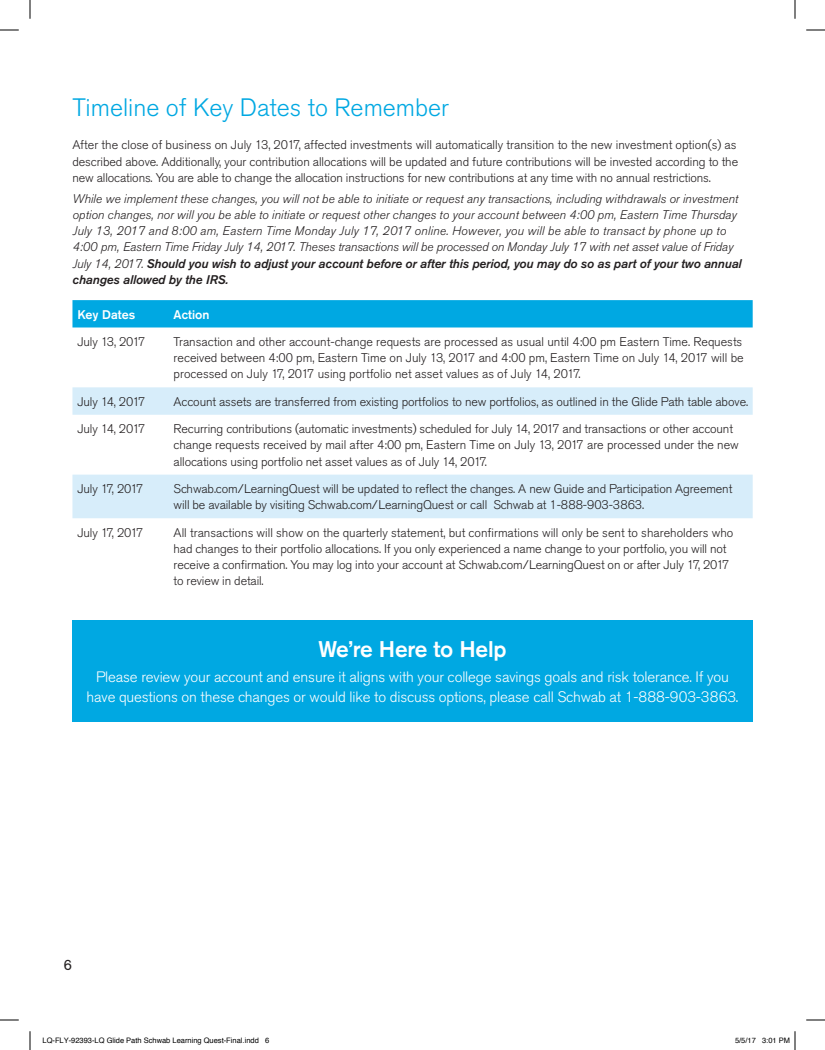
<style>
.page{position:relative;width:825px;height:1050px;background:#fff}
.page>*{position:absolute;margin:0;border:0;box-sizing:border-box;transform-origin:0 0}
.t1{font:300 25px "Akzidenz Grotesk Std";color:#00a8e2}
.t2{font:500 22.5px "Akzidenz Grotesk Std";letter-spacing:-.01em;color:#fff}
.t3{font:300 15px/20px "Akzidenz Grotesk Std";letter-spacing:-.01em;color:#fff;text-align:center}
.t4{font:15px "Akzidenz Grotesk Std";color:#231f20}
.t5{font:300 12.5px/16.2px "Akzidenz Grotesk Std";letter-spacing:-.01em;color:#231f20}
.t6{font:italic 300 12.5px/16.2px "Akzidenz Grotesk Std";color:#231f20}
.t7{font:500 12.5px "Akzidenz Grotesk Std";color:#fff}
.t8{font:7.5px "Helvetica";color:#000}
.s1{font-weight:500}
</style>
<div class="page">
<svg style="left:72px;top:300px;width:681px;height:28px;background:#05a9e2"></svg>
<svg style="left:72px;top:387px;width:681px;height:131px;fill:#d7edfa"></svg>
<div style="left:72px;top:620px;width:681px;height:102px;background:#00a8e2"></div>
<svg style="left:0;top:29px;width:19px;height:2px"></svg>
<svg style="left:806px;top:29px;width:19px;height:2px"></svg>
<svg style="left:0;top:1019px;width:19px;height:2px"></svg>
<svg style="left:806px;top:1019px;width:19px;height:2px"></svg>
<svg style="left:29px;top:0;width:2px;height:19px"></svg>
<svg style="left:29px;top:1031px;width:2px;height:19px"></svg>
<svg style="left:794px;top:0;width:2px;height:19px"></svg>
<svg style="left:794px;top:1031px;width:2px;height:19px"></svg>
<h1 class="t1" style="left:72px;top:94px;width:378px">Timeline of Key Dates to Remember</h1>
<p class="t5" style="left:72px;top:137px;width:667px">After the close of business on July 13, 2017, affected investments will automatically transition to the new investment option(s) as described above. Additionally, your contribution allocations will be updated and future contributions will be invested according to the new allocations. You are able to change the allocation instructions for new contributions at any time with no annual restrictions.</p>
<p class="t6" style="left:72px;top:190px;width:671px">While we implement these changes, you will not be able to initiate or request any transactions, including withdrawals or investment option changes, nor will you be able to initiate or request other changes to your account between 4:00 pm, Eastern Time Thursday July 13, 2017 and 8:00 am, Eastern Time Monday July 17, 2017 online. However, you will be able to transact by phone up to 4:00 pm, Eastern Time Friday July 14, 2017. Theses transactions will be processed on Monday July 17 with net asset value of Friday July 14, 2017. <span class="s1">Should you wish to adjust your account before or after this period, you may do so as part of your two annual changes allowed by the IRS.</span></p>
<p class="t7" style="left:77px;top:306px;width:59px">Key Dates</p>
<p class="t7" style="left:174px;top:306px;width:37px">Action</p>
<p class="t5" style="left:77px;top:334px;width:70px">July 13, 2017</p>
<p class="t5" style="left:174px;top:334px;width:572px;text-align:justify">Transaction and other account-change requests are processed as usual until 4:00 pm Eastern Time. Requests received between 4:00 pm, Eastern Time on July 13, 2017 and 4:00 pm, Eastern Time on July 14, 2017 will be processed on July 17, 2017 using portfolio net asset values as of July 14, 2017.</p>
<p class="t5" style="left:77px;top:394px;width:69px">July 14, 2017</p>
<p class="t5" style="left:174px;top:394px;width:576px">Account assets are transferred from existing portfolios to new portfolios, as outlined in the Glide Path table above.</p>
<p class="t5" style="left:77px;top:421px;width:69px">July 14, 2017</p>
<p class="t5" style="left:174px;top:421px;width:567px">Recurring contributions (automatic investments) scheduled for July 14, 2017 and transactions or other account change requests received by mail after 4:00 pm, Eastern Time on July 13, 2017 are processed under the new allocations using portfolio net asset values as of July 14, 2017.</p>
<p class="t5" style="left:77px;top:481px;width:68px">July 17, 2017</p>
<p class="t5" style="left:174px;top:481px;width:560px">Schwab.com/LearningQuest will be updated to reflect the changes. A new Guide and Participation Agreement will be available by visiting Schwab.com/LearningQuest or call Schwab at 1-888-903-3863.</p>
<p class="t5" style="left:77px;top:524px;width:68px">July 17, 2017</p>
<p class="t5" style="left:174px;top:524px;width:561px">All transactions will show on the quarterly statement, but confirmations will only be sent to shareholders who had changes to their portfolio allocations. If you only experienced a name change to your portfolio, you will not receive a confirmation. You may log into your account at Schwab.com/LearningQuest on or after July 17, 2017 to review in detail.</p>
<h2 class="t2" style="left:318px;top:636px;width:190px">We’re Here to Help</h2>
<p class="t3" style="left:87px;top:667px;width:653px">Please review your account and ensure it aligns with your college savings goals and risk tolerance. If you have questions on these changes or would like to discuss options, please call Schwab at 1-888-903-3863.</p>
<p class="t4" style="left:64px;top:956px;width:10px">6</p>
<p class="t8" style="left:42px;top:1034px;width:228px">LQ-FLY-92393-LQ Glide Path Schwab Learning Quest-Final.indd 6</p>
<p class="t8" style="left:735px;top:1034px;width:57px">5/5/17 3:01 PM</p>
</div>
